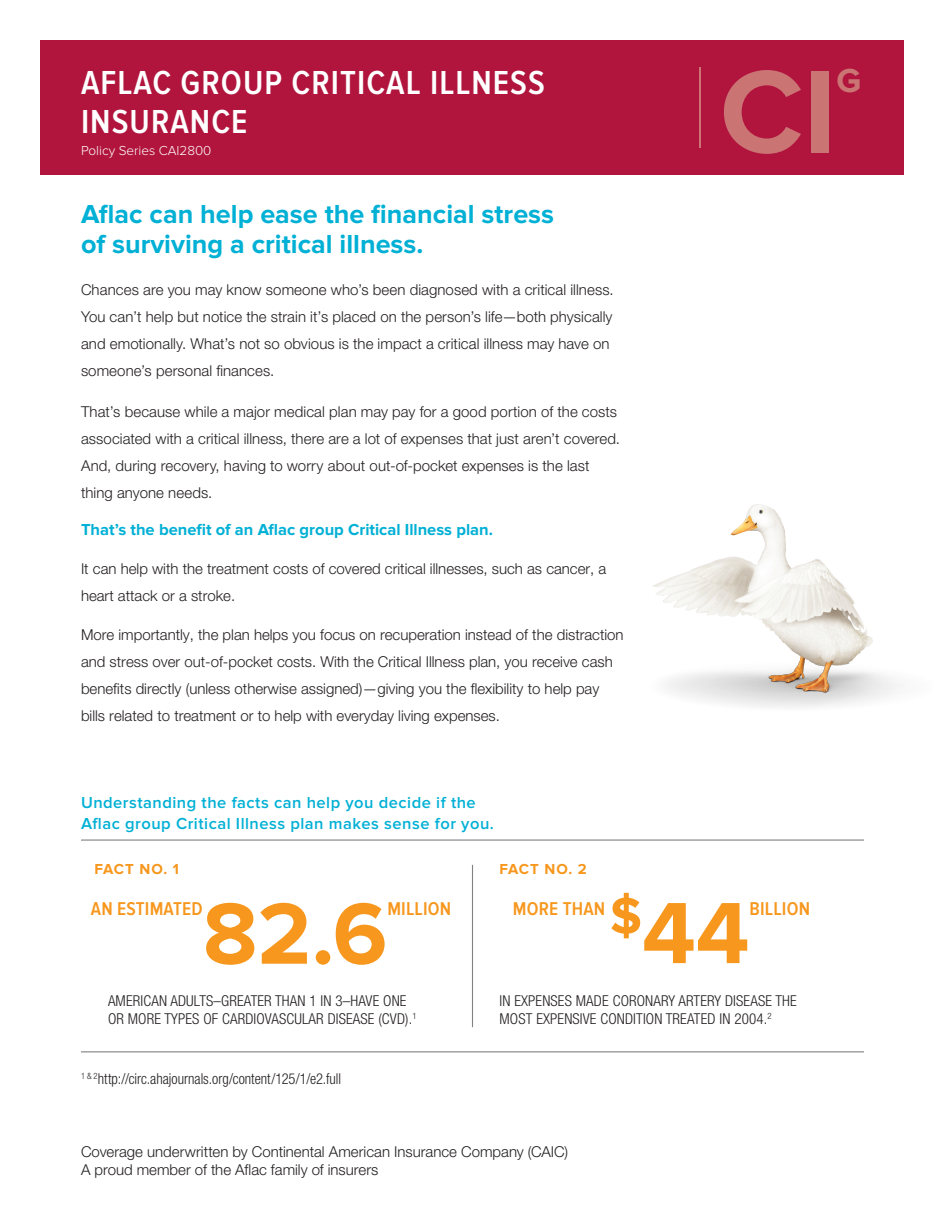
<style>
.page{position:relative;width:945px;height:1215px;background:#fff}
.page>*{position:absolute;margin:0;border:0;box-sizing:border-box;transform-origin:0 0}
.t1{font:700 121.5px "Proxima Nova";color:#cb7474}
.t2{font:700 90px "Proxima Nova";color:#f7971d}
.t3{font:600 34.5px/39px "Proxima Nova Cond";letter-spacing:.03em;color:#fff}
.t4{font:700 34.5px "Proxima Nova";color:#cb7474}
.t5{font:700 27px/30px "Proxima Nova";color:#00b0d5}
.t6{font:600 19.2px "Proxima Nova Cond";letter-spacing:.01em;color:#f7971d}
.t7{font:600 16.5px/21px "Proxima Nova";letter-spacing:.03em;color:#00b0d5}
.t8{font:700 16.5px "Proxima Nova";color:#00b0d5}
.t9{font:300 15px/27px "Helvetica Neue CELT";color:#231f20}
.t10{font:300 condensed 15px/18px "Helvetica Neue LTCE";letter-spacing:.01em;color:#231f20}
.t11{font:300 condensed 15px "Helvetica Neue LTCE";letter-spacing:.01em;color:#231f20;scale:.96 1}
.t12{font:700 15px "Proxima Nova";letter-spacing:.045em;color:#f7971d}
.t13{font:300 13.5px "Proxima Nova";color:#fff}
</style>
<div class="page">
<div style="left:40px;top:40px;width:864px;height:136px;background:#b1153d"></div>
<img style="left:653px;top:504px;width:247px;height:203px">
<hr style="left:700px;top:68px;width:1px;height:80px;background:#cb7474">
<hr style="left:81px;top:840px;width:783px;height:1px;background:#808285">
<hr style="left:81px;top:1051px;width:783px;height:1px;background:#808285">
<hr style="left:472px;top:865px;width:1px;height:162px;background:#808285">
<h3 class="t3" style="left:81px;top:64px;width:465px">AFLAC GROUP CRITICAL ILLNESS<br>INSURANCE</h3>
<p class="t13" style="left:81px;top:143px;width:132px">Policy Series CAI2800</p>
<h3 class="t5" style="left:81px;top:200px;width:475px">Aflac can help ease the financial stress of surviving a critical illness.</h3>
<p class="t9" style="left:81px;top:277px;width:534px">Chances are you may know someone who’s been diagnosed with a critical illness.<br>You can’t help but notice the strain it’s placed on the person’s life—both physically and emotionally. What’s not so obvious is the impact a critical illness may have on someone’s personal finances.</p>
<p class="t9" style="left:81px;top:398px;width:541px">That’s because while a major medical plan may pay for a good portion of the costs associated with a critical illness, there are a lot of expenses that just aren’t covered.<br>And, during recovery, having to worry about out-of-pocket expenses is the last thing anyone needs.</p>
<p class="t8" style="left:81px;top:520px;width:413px">That’s the benefit of an Aflac group Critical Illness plan.</p>
<p class="t9" style="left:81px;top:556px;width:527px">It can help with the treatment costs of covered critical illnesses, such as cancer, a heart attack or a stroke.</p>
<p class="t9" style="left:81px;top:622px;width:544px">More importantly, the plan helps you focus on recuperation instead of the distraction and stress over out-of-pocket costs. With the Critical Illness plan, you receive cash benefits directly (unless otherwise assigned)—giving you the flexibility to help pay bills related to treatment or to help with everyday living expenses.</p>
<p class="t7" style="left:81px;top:792px;width:414px">Understanding the facts can help you decide if the<br>Aflac group Critical Illness plan makes sense for you.</p>
<p class="t12" style="left:94px;top:861px;width:86px">FACT NO. 1</p>
<p class="t12" style="left:500px;top:861px;width:89px">FACT NO. 2</p>
<h1 class="t1" style="left:720px;top:42px;width:118px">CI</h1>
<h3 class="t4" style="left:837px;top:61px;width:26px">G</h3>
<p class="t6" style="left:91px;top:898px;width:113px">AN ESTIMATED</p>
<h2 class="t2" style="left:203px;top:882px;width:186px">82.6</h2>
<p class="t6" style="left:387px;top:898px;width:65px">MILLION</p>
<p class="t6" style="left:513px;top:898px;width:94px">MORE THAN</p>
<h2 class="t2" style="left:610px;top:881px;width:141px"><sup>$</sup>44</h2>
<p class="t6" style="left:749px;top:898px;width:62px">BILLION</p>
<p class="t10" style="left:108px;top:992px;width:310px">AMERICAN ADULTS–GREATER THAN 1 IN 3–HAVE ONE<br>OR MORE TYPES OF CARDIOVASCULAR DISEASE (CVD).<sup>1</sup></p>
<p class="t10" style="left:500px;top:992px;width:299px">IN EXPENSES MADE CORONARY ARTERY DISEASE THE<br>MOST EXPENSIVE CONDITION TREATED IN 2004.<sup>2</sup></p>
<p class="t11" style="left:81px;top:1070px;width:272px"><sup>1</sup> <sup>&amp;</sup> <sup>2</sup>http://circ.ahajournals.org/content/125/1/e2.full</p>
<p class="t9" style="left:81px;top:1142px;width:489px;line-height:18px">Coverage underwritten by Continental American Insurance Company (CAIC)<br>A proud member of the Aflac family of insurers</p>
</div>
